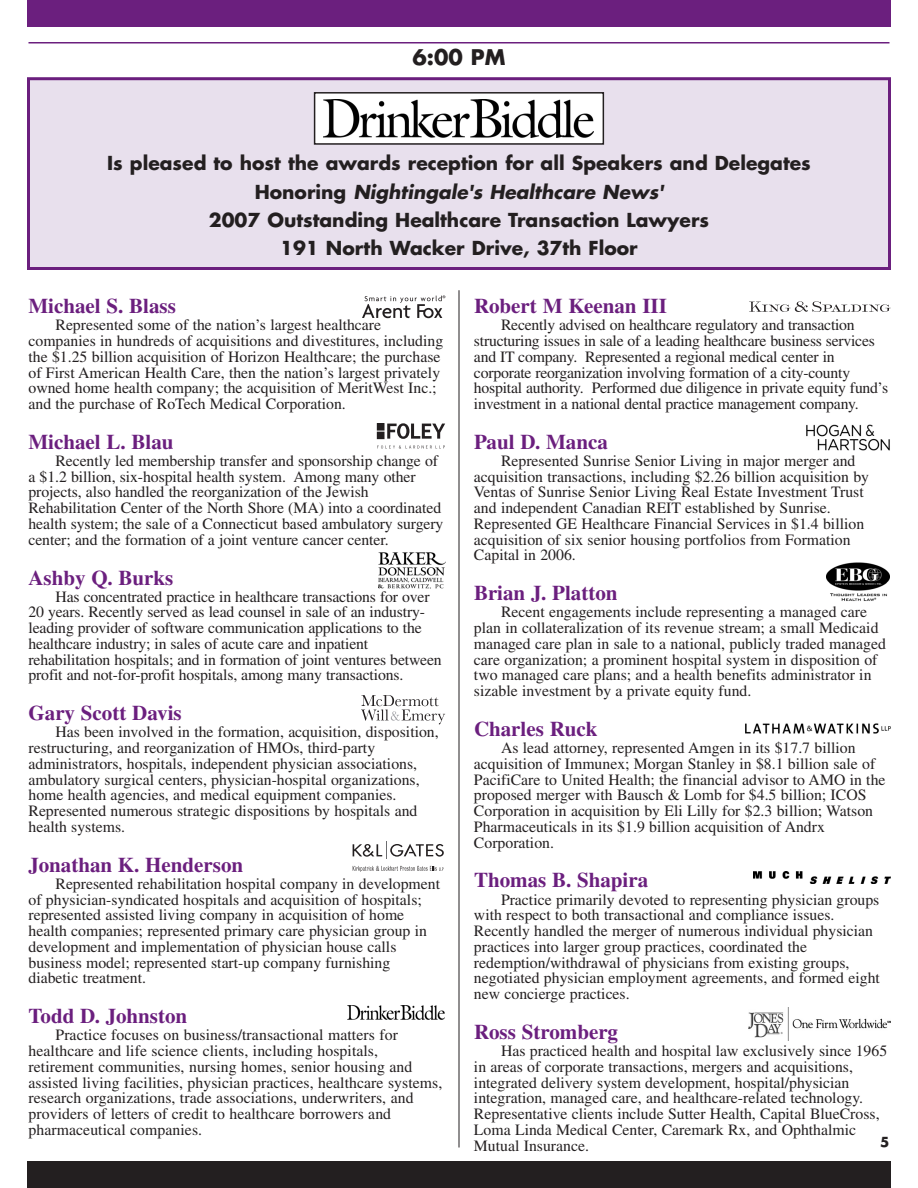
<style>
.page{position:relative;width:918px;height:1188px;background:#fff}
.page>*{position:absolute;margin:0;border:0;box-sizing:border-box;transform-origin:0 0}
.t1{font:700 21px "Times";color:#6b1f7e}
.t2{font:700 21px "Futura";color:#231f20}
.t3{font:700 18.75px/28.3px "Futura";color:#231f20;text-align:center}
.t4{font:15.75px/15.8px "Times";color:#231f20}
.t5{font:700 13.5px "Futura";color:#231f20}
.s1{font-style:italic}
</style>
<div class="page">
<div style="left:27px;top:1161px;width:864px;height:27px;background:#231f20"></div>
<div style="left:27px;top:0;width:864px;height:27px;background:#6b1f7e"></div>
<hr style="left:459px;top:290px;width:1px;height:858px;background:#231f20">
<div style="left:28px;top:79px;width:862px;height:189px;background:#e8e0ed"></div>
<div style="left:27px;top:77px;width:864px;height:193px;border:3px solid #6b1f7e"></div>
<hr style="left:28px;top:42px;width:862px;height:2px;background:#6b1f7e">
<div style="left:315px;top:93px;width:288px;height:51px;background:#fff"></div>
<img style="left:324px;top:99px;width:270px;height:38px">
<div style="left:314px;top:92px;width:290px;height:53px;border:2px solid #231f20"></div>
<svg style="left:362px;top:295px;width:83px;height:23px"></svg>
<svg style="left:377px;top:445px;width:68px;height:4px"></svg>
<svg style="left:387px;top:423px;width:58px;height:16px"></svg>
<div style="left:377px;top:432px;width:7px;height:7px;background:#231f20"></div>
<div style="left:377px;top:424px;width:7px;height:6px;background:#231f20"></div>
<div style="left:377px;top:423px;width:7px;height:7px;border:1px solid #231f20"></div>
<img style="left:745px;top:723px;width:146px;height:11px">
<img style="left:749px;top:1008px;width:141px;height:33px">
<img style="left:348px;top:1006px;width:97px;height:13px">
<img style="left:754px;top:872px;width:136px;height:12px">
<svg style="left:353px;top:841px;width:91px;height:18px"></svg>
<svg style="left:353px;top:866px;width:90px;height:6px"></svg>
<img style="left:378px;top:552px;width:67px;height:37px">
<svg style="left:361px;top:695px;width:84px;height:29px"></svg>
<img style="left:827px;top:563px;width:63px;height:38px">
<svg style="left:749px;top:301px;width:142px;height:11px"></svg>
<img style="left:806px;top:424px;width:84px;height:27px">
<h1 class="t2" style="left:413px;top:48px;width:94px">6:00 PM</h1>
<p class="t3" style="left:107px;top:151px;width:705px">Is pleased to host the awards reception for all Speakers and Delegates H o n o r i n g <span class="s1">Nightingale's Healthcare News'<br></span>2007 Outstanding Healthcare Transaction Lawyers<br>191 North Wacker Drive, 37th Floor</p>
<h1 class="t1" style="left:28px;top:298px;width:149px">Michael S. Blass</h1>
<p class="t4" style="left:28px;top:319px;width:416px;text-indent:27px">Represented some of the nation’s largest healthcare companies in hundreds of acquisitions and divestitures, including the $1.25 billion acquisition of Horizon Healthcare; the purchase of First American Health Care, then the nation’s largest privately owned home health company; the acquisition of MeritWest Inc.; and the purchase of RoTech Medical Corporation.</p>
<h1 class="t1" style="left:28px;top:434px;width:147px">Michael L. Blau</h1>
<p class="t4" style="left:28px;top:454px;width:416px;text-indent:27px">Recently led membership transfer and sponsorship change of a $1.2 billion, six-hospital health system. Among many other projects, also handled the reorganization of the Jewish Rehabilitation Center of the North Shore (MA) into a coordinated health system; the sale of a Connecticut based ambulatory surgery center; and the formation of a joint venture cancer center.</p>
<h1 class="t1" style="left:28px;top:570px;width:146px">Ashby Q. Burks</h1>
<p class="t4" style="left:28px;top:590px;width:415px;text-indent:27px">Has concentrated practice in healthcare transactions for over 20 years. Recently served as lead counsel in sale of an industry&shy;leading provider of software communication applications to the healthcare industry; in sales of acute care and inpatient rehabilitation hospitals; and in formation of joint ventures between profit and not-for-profit hospitals, among many transactions.</p>
<h1 class="t1" style="left:28px;top:706px;width:155px">Gary Scott Davis</h1>
<p class="t4" style="left:28px;top:726px;width:412px;text-indent:27px">Has been involved in the formation, acquisition, disposition, restructuring, and reorganization of HMOs, third-party administrators, hospitals, independent physician associations, ambulatory surgical centers, physician-hospital organizations, home health agencies, and medical equipment companies.<br>Represented numerous strategic dispositions by hospitals and health systems.</p>
<h1 class="t1" style="left:28px;top:857px;width:216px">Jonathan K. Henderson</h1>
<p class="t4" style="left:28px;top:877px;width:413px;text-indent:27px">Represented rehabilitation hospital company in development of physician-syndicated hospitals and acquisition of hospitals; represented assisted living company in acquisition of home health companies; represented primary care physician group in development and implementation of physician house calls business model; represented start-up company furnishing diabetic treatment.</p>
<h1 class="t1" style="left:28px;top:1008px;width:160px">Todd D. Johnston</h1>
<p class="t4" style="left:28px;top:1029px;width:415px;text-indent:27px">Practice focuses on business/transactional matters for healthcare and life science clients, including hospitals, retirement communities, nursing homes, senior housing and assisted living facilities, physician practices, healthcare systems, research organizations, trade associations, underwriters, and providers of letters of credit to healthcare borrowers and pharmaceutical companies.</p>
<h1 class="t1" style="left:474px;top:298px;width:194px">Robert M Keenan III</h1>
<p class="t4" style="left:474px;top:319px;width:416px;text-indent:27px">Recently advised on healthcare regulatory and transaction structuring issues in sale of a leading healthcare business services and IT company. Represented a regional medical center in corporate reorganization involving formation of a city-county hospital authority. Performed due diligence in private equity fund’s investment in a national dental practice management company.</p>
<h1 class="t1" style="left:474px;top:434px;width:135px">Paul D. Manca</h1>
<p class="t4" style="left:474px;top:454px;width:397px;text-indent:27px">Represented Sunrise Senior Living in major merger and acquisition transactions, including $2.26 billion acquisition by Ventas of Sunrise Senior Living Real Estate Investment Trust and independent Canadian REIT established by Sunrise.<br>Represented GE Healthcare Financial Services in $1.4 billion acquisition of six senior housing portfolios from Formation Capital in 2006.</p>
<h1 class="t1" style="left:474px;top:586px;width:145px">Brian J. Platton</h1>
<p class="t4" style="left:474px;top:606px;width:413px;text-indent:27px">Recent engagements include representing a managed care plan in collateralization of its revenue stream; a small Medicaid managed care plan in sale to a national, publicly traded managed care organization; a prominent hospital system in disposition of two managed care plans; and a health benefits administrator in sizable investment by a private equity fund.</p>
<h1 class="t1" style="left:474px;top:721px;width:125px">Charles Ruck</h1>
<p class="t4" style="left:474px;top:741px;width:413px;text-indent:27px">As lead attorney, represented Amgen in its $17.7 billion acquisition of Immunex; Morgan Stanley in $8.1 billion sale of PacifiCare to United Health; the financial advisor to AMO in the proposed merger with Bausch &amp; Lomb for $4.5 billion; ICOS Corporation in acquisition by Eli Lilly for $2.3 billion; Watson Pharmaceuticals in its $1.9 billion acquisition of Andrx Corporation.</p>
<h1 class="t1" style="left:474px;top:873px;width:176px">Thomas B. Shapira</h1>
<p class="t4" style="left:474px;top:893px;width:408px;text-indent:27px">Practice primarily devoted to representing physician groups with respect to both transactional and compliance issues.<br>Recently handled the merger of numerous individual physician practices into larger group practices, coordinated the redemption/withdrawal of physicians from existing groups, negotiated physician employment agreements, and formed eight new concierge practices.</p>
<h1 class="t1" style="left:474px;top:1024px;width:145px">Ross Stromberg</h1>
<p class="t4" style="left:474px;top:1044px;width:415px;text-indent:27px">Has practiced health and hospital law exclusively since 1965 in areas of corporate transactions, mergers and acquisitions, integrated delivery system development, hospital/physician integration, managed care, and healthcare-related technology.<br>Representative clients include Sutter Health, Capital BlueCross, Loma Linda Medical Center, Caremark Rx, and Ophthalmic Mutual Insurance.</p>
<p class="t5" style="left:880px;top:1135px;width:11px">5</p>
</div>
